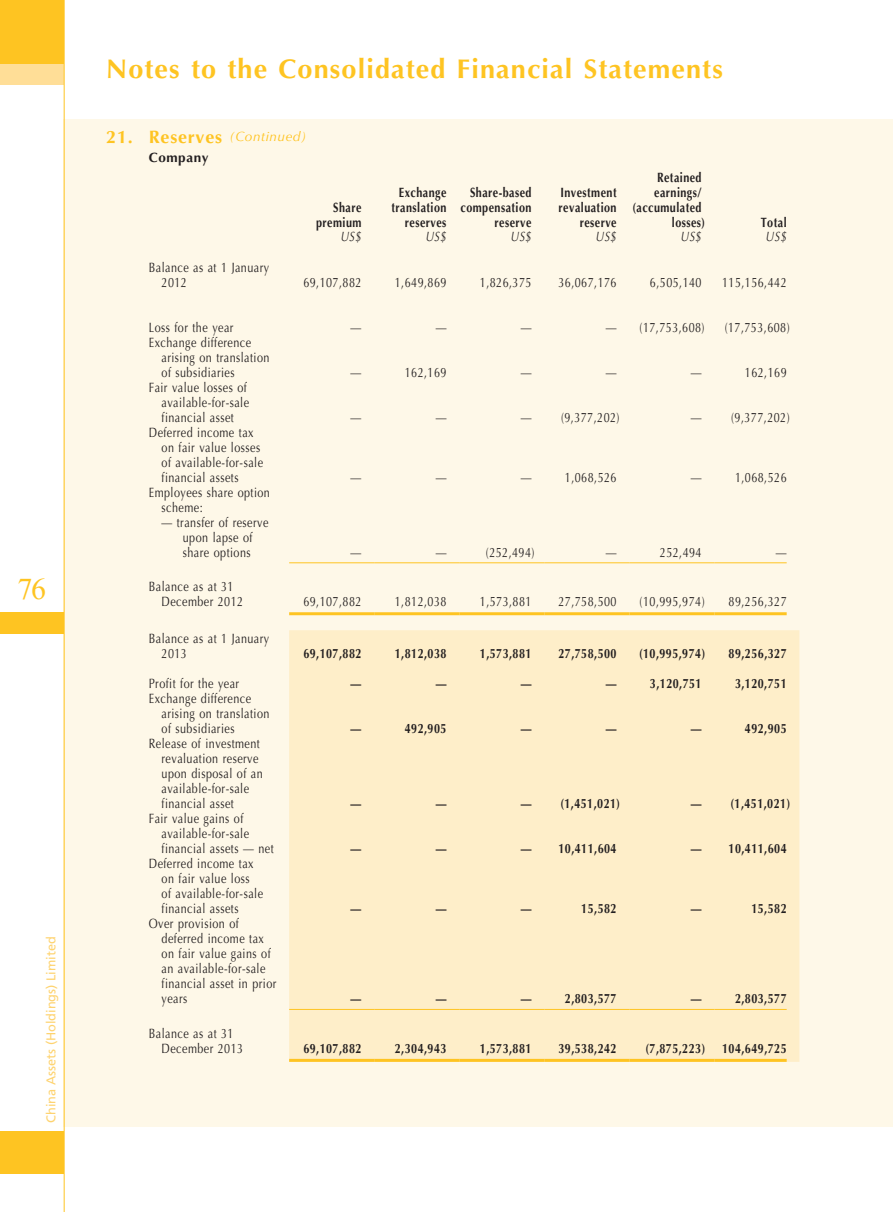
<style>
.page{position:relative;width:893px;height:1212px;background:#fff}
.page>*{position:absolute;margin:0;border:0;box-sizing:border-box;transform-origin:0 0}
.t1{font:30px "Times New Roman";color:#fec422}
.t2{font:700 27px "Optima";letter-spacing:.04em;color:#fec422}
.t3{font:700 18px "Optima";letter-spacing:.04em;color:#fec422}
.t4{font:13.5px/15px "Optima";letter-spacing:.04em;color:#231f20;scale:.8 1}
.t5{font:700 13.5px/15px "Optima";letter-spacing:.04em;color:#231f20;text-align:right;scale:.8 1}
.t6{font:italic 13.5px "Optima";letter-spacing:.04em;color:#231f20;scale:.8 1}
.t7{font:700 13.5px "Optima";letter-spacing:.04em;color:#231f20}
.t8{font:12.75px "Frutiger";color:#fed36f}
.s1{font-weight:400;font-style:italic;font-size:13.5px}
</style>
<div class="page">
<div style="left:64px;top:119px;width:829px;height:1008px;background:#fef8e8"></div>
<div style="left:0;top:612px;width:64px;height:22px;background:#fec422"></div>
<div style="left:0;top:1131px;width:64px;height:43px;background:#fec422"></div>
<div style="left:0;top:53px;width:64px;height:32px;background:#ffde97"></div>
<div style="left:0;top:0;width:64px;height:64px;background:#fec422"></div>
<hr style="left:64px;top:0;width:1px;height:1212px;background:#fec422">
<div style="left:289px;top:630px;width:510px;height:432px;background:#feeec9"></div>
<hr style="left:289px;top:562px;width:85px;height:1px;background:#fec422">
<hr style="left:374px;top:562px;width:85px;height:1px;background:#fec422">
<hr style="left:459px;top:562px;width:85px;height:1px;background:#fec422">
<hr style="left:544px;top:562px;width:85px;height:1px;background:#fec422">
<hr style="left:629px;top:562px;width:85px;height:1px;background:#fec422">
<hr style="left:714px;top:562px;width:73px;height:1px;background:#fec422">
<hr style="left:289px;top:612px;width:85px;height:3px;background:#fec422">
<hr style="left:374px;top:612px;width:85px;height:3px;background:#fec422">
<hr style="left:459px;top:612px;width:85px;height:3px;background:#fec422">
<hr style="left:544px;top:612px;width:85px;height:3px;background:#fec422">
<hr style="left:629px;top:612px;width:85px;height:3px;background:#fec422">
<hr style="left:714px;top:612px;width:73px;height:3px;background:#fec422">
<hr style="left:289px;top:1009px;width:85px;height:1px;background:#fec422">
<hr style="left:374px;top:1009px;width:85px;height:1px;background:#fec422">
<hr style="left:459px;top:1009px;width:85px;height:1px;background:#fec422">
<hr style="left:544px;top:1009px;width:85px;height:1px;background:#fec422">
<hr style="left:629px;top:1009px;width:85px;height:1px;background:#fec422">
<hr style="left:714px;top:1009px;width:73px;height:1px;background:#fec422">
<hr style="left:289px;top:1059px;width:85px;height:3px;background:#fec422">
<hr style="left:374px;top:1059px;width:85px;height:3px;background:#fec422">
<hr style="left:459px;top:1059px;width:85px;height:3px;background:#fec422">
<hr style="left:544px;top:1059px;width:85px;height:3px;background:#fec422">
<hr style="left:629px;top:1059px;width:85px;height:3px;background:#fec422">
<hr style="left:714px;top:1059px;width:73px;height:3px;background:#fec422">
<h1 class="t1" style="left:18px;top:569px;width:30px">76</h1>
<p class="t8" style="left:43px;top:1123px;width:188px;rotate:-90deg">China Assets (Holdings) Limited</p>
<h2 class="t2" style="left:106px;top:53px;width:618px">Notes to the Consolidated Financial Statements</h2>
<h3 class="t3" style="left:106px;top:126px;width:202px">21. Reserves <span class="s1">(Continued)</span></h3>
<p class="t7" style="left:149px;top:150px;width:61px">Company</p>
<p class="t5" style="left:632px;top:170px;width:92px">Retained earnings/ (accumulated losses)</p>
<p class="t5" style="left:392px;top:185px;width:70px">Exchange translation reserves</p>
<p class="t5" style="left:461px;top:185px;width:90px">Share-based compensation reserve</p>
<p class="t5" style="left:559px;top:185px;width:74px">Investment revaluation reserve</p>
<p class="t5" style="left:316px;top:200px;width:58px">Share premium</p>
<p class="t5" style="left:761px;top:215px;width:34px">Total</p>
<p class="t6" style="left:341px;top:229px;width:27px">US$</p>
<p class="t6" style="left:426px;top:229px;width:27px">US$</p>
<p class="t6" style="left:511px;top:229px;width:27px">US$</p>
<p class="t6" style="left:596px;top:229px;width:27px">US$</p>
<p class="t6" style="left:681px;top:229px;width:27px">US$</p>
<p class="t6" style="left:766px;top:229px;width:27px">US$</p>
<p class="t4" style="left:162px;top:260px;width:136px;text-indent:-13px">Balance as at 1 January<br>2012</p>
<p class="t4" style="left:303px;top:275px;width:74px">69,107,882</p>
<p class="t4" style="left:395px;top:275px;width:66px">1,649,869</p>
<p class="t4" style="left:480px;top:275px;width:66px">1,826,375</p>
<p class="t4" style="left:558px;top:275px;width:74px">36,067,176</p>
<p class="t4" style="left:650px;top:275px;width:66px">6,505,140</p>
<p class="t4" style="left:722px;top:275px;width:82px">115,156,442</p>
<p class="t4" style="left:149px;top:320px;width:107px">Loss for the year</p>
<p class="t4" style="left:351px;top:320px;width:15px">—</p>
<p class="t4" style="left:436px;top:320px;width:15px">—</p>
<p class="t4" style="left:521px;top:320px;width:15px">—</p>
<p class="t4" style="left:606px;top:320px;width:125px">— (17,753,608)</p>
<p class="t4" style="left:725px;top:320px;width:83px">(17,753,608)</p>
<p class="t4" style="left:162px;top:335px;width:136px;text-indent:-13px">Exchange difference arising on translation of subsidiaries</p>
<p class="t4" style="left:351px;top:365px;width:15px">—</p>
<p class="t4" style="left:405px;top:365px;width:54px">162,169</p>
<p class="t4" style="left:521px;top:365px;width:15px">—</p>
<p class="t4" style="left:606px;top:365px;width:15px">—</p>
<p class="t4" style="left:691px;top:365px;width:15px">—</p>
<p class="t4" style="left:745px;top:365px;width:54px">162,169</p>
<p class="t4" style="left:162px;top:380px;width:111px;text-indent:-13px">Fair value losses of available-for-sale financial asset</p>
<p class="t4" style="left:351px;top:410px;width:15px">—</p>
<p class="t4" style="left:436px;top:410px;width:15px">—</p>
<p class="t4" style="left:521px;top:410px;width:125px">— (9,377,202)</p>
<p class="t4" style="left:691px;top:410px;width:125px">— (9,377,202)</p>
<p class="t4" style="left:162px;top:425px;width:128px;text-indent:-13px">Deferred income tax on fair value losses of available-for-sale financial assets</p>
<p class="t4" style="left:351px;top:470px;width:15px">—</p>
<p class="t4" style="left:436px;top:470px;width:15px">—</p>
<p class="t4" style="left:521px;top:470px;width:15px">—</p>
<p class="t4" style="left:565px;top:470px;width:66px">1,068,526</p>
<p class="t4" style="left:691px;top:470px;width:15px">—</p>
<p class="t4" style="left:735px;top:470px;width:66px">1,068,526</p>
<p class="t4" style="left:162px;top:485px;width:137px;text-indent:-13px">Employees share option scheme:</p>
<p class="t4" style="left:162px;top:515px;width:135px;text-align:center">— transfer of reserve upon lapse of<br>share options</p>
<p class="t4" style="left:351px;top:545px;width:15px">—</p>
<p class="t4" style="left:436px;top:545px;width:15px">—</p>
<p class="t4" style="left:486px;top:545px;width:62px">(252,494)</p>
<p class="t4" style="left:606px;top:545px;width:15px">—</p>
<p class="t4" style="left:660px;top:545px;width:54px">252,494</p>
<p class="t4" style="left:776px;top:545px;width:15px">—</p>
<p class="t4" style="left:162px;top:579px;width:104px;text-indent:-13px">Balance as at 31<br>December 2012</p>
<p class="t4" style="left:162px;top:631px;width:136px;text-indent:-13px">Balance as at 1 January<br>2013</p>
<p class="t4" style="left:303px;top:594px;width:74px">69,107,882</p>
<p class="t4" style="left:395px;top:594px;width:66px">1,812,038</p>
<p class="t4" style="left:480px;top:594px;width:66px">1,573,881</p>
<p class="t4" style="left:558px;top:594px;width:74px">27,758,500</p>
<p class="t4" style="left:640px;top:594px;width:83px">(10,995,974)</p>
<p class="t4" style="left:729px;top:594px;width:74px">89,256,327</p>
<p class="t5" style="left:303px;top:646px;width:74px">69,107,882</p>
<p class="t5" style="left:395px;top:646px;width:66px">1,812,038</p>
<p class="t5" style="left:480px;top:646px;width:66px">1,573,881</p>
<p class="t5" style="left:558px;top:646px;width:74px">27,758,500</p>
<p class="t5" style="left:639px;top:646px;width:84px">(10,995,974)</p>
<p class="t5" style="left:729px;top:646px;width:74px">89,256,327</p>
<p class="t4" style="left:149px;top:676px;width:114px">Profit for the year</p>
<p class="t5" style="left:351px;top:676px;width:15px">—</p>
<p class="t5" style="left:436px;top:676px;width:15px">—</p>
<p class="t5" style="left:521px;top:676px;width:15px">—</p>
<p class="t5" style="left:606px;top:676px;width:15px">—</p>
<p class="t5" style="left:650px;top:676px;width:66px">3,120,751</p>
<p class="t5" style="left:735px;top:676px;width:66px">3,120,751</p>
<p class="t4" style="left:162px;top:691px;width:136px;text-indent:-13px">Exchange difference arising on translation of subsidiaries</p>
<p class="t5" style="left:351px;top:721px;width:15px">—</p>
<p class="t5" style="left:405px;top:721px;width:54px">492,905</p>
<p class="t5" style="left:521px;top:721px;width:15px">—</p>
<p class="t5" style="left:606px;top:721px;width:15px">—</p>
<p class="t5" style="left:691px;top:721px;width:15px">—</p>
<p class="t5" style="left:745px;top:721px;width:54px">492,905</p>
<p class="t4" style="left:162px;top:736px;width:128px;text-indent:-13px">Release of investment revaluation reserve upon disposal of an available-for-sale financial asset</p>
<p class="t5" style="left:351px;top:796px;width:15px">—</p>
<p class="t5" style="left:436px;top:796px;width:15px">—</p>
<p class="t5" style="left:521px;top:796px;width:126px">— (1,451,021)</p>
<p class="t5" style="left:691px;top:796px;width:126px">— (1,451,021)</p>
<p class="t4" style="left:162px;top:811px;width:142px;text-indent:-13px">Fair value gains of available-for-sale financial assets — net</p>
<p class="t5" style="left:351px;top:841px;width:15px">—</p>
<p class="t5" style="left:436px;top:841px;width:15px">—</p>
<p class="t5" style="left:521px;top:841px;width:121px">— 10,411,604</p>
<p class="t5" style="left:691px;top:841px;width:121px">— 10,411,604</p>
<p class="t4" style="left:162px;top:856px;width:128px;text-indent:-13px">Deferred income tax on fair value loss<br>of available-for-sale financial assets</p>
<p class="t5" style="left:351px;top:901px;width:15px">—</p>
<p class="t5" style="left:436px;top:901px;width:15px">—</p>
<p class="t5" style="left:521px;top:901px;width:15px">—</p>
<p class="t5" style="left:581px;top:901px;width:46px">15,582</p>
<p class="t5" style="left:691px;top:901px;width:15px">—</p>
<p class="t5" style="left:751px;top:901px;width:46px">15,582</p>
<p class="t4" style="left:162px;top:916px;width:145px;text-indent:-13px">Over provision of deferred income tax on fair value gains of an available-for-sale financial asset in prior years</p>
<p class="t5" style="left:351px;top:991px;width:15px">—</p>
<p class="t5" style="left:436px;top:991px;width:15px">—</p>
<p class="t5" style="left:521px;top:991px;width:15px">—</p>
<p class="t5" style="left:565px;top:991px;width:66px">2,803,577</p>
<p class="t5" style="left:691px;top:991px;width:15px">—</p>
<p class="t5" style="left:735px;top:991px;width:66px">2,803,577</p>
<p class="t4" style="left:162px;top:1026px;width:104px;text-indent:-13px">Balance as at 31<br>December 2013</p>
<p class="t5" style="left:303px;top:1041px;width:74px">69,107,882</p>
<p class="t5" style="left:395px;top:1041px;width:66px">2,304,943</p>
<p class="t5" style="left:480px;top:1041px;width:66px">1,573,881</p>
<p class="t5" style="left:558px;top:1041px;width:74px">39,538,242</p>
<p class="t5" style="left:645px;top:1041px;width:178px">(7,875,223) 104,649,725</p>
</div>
